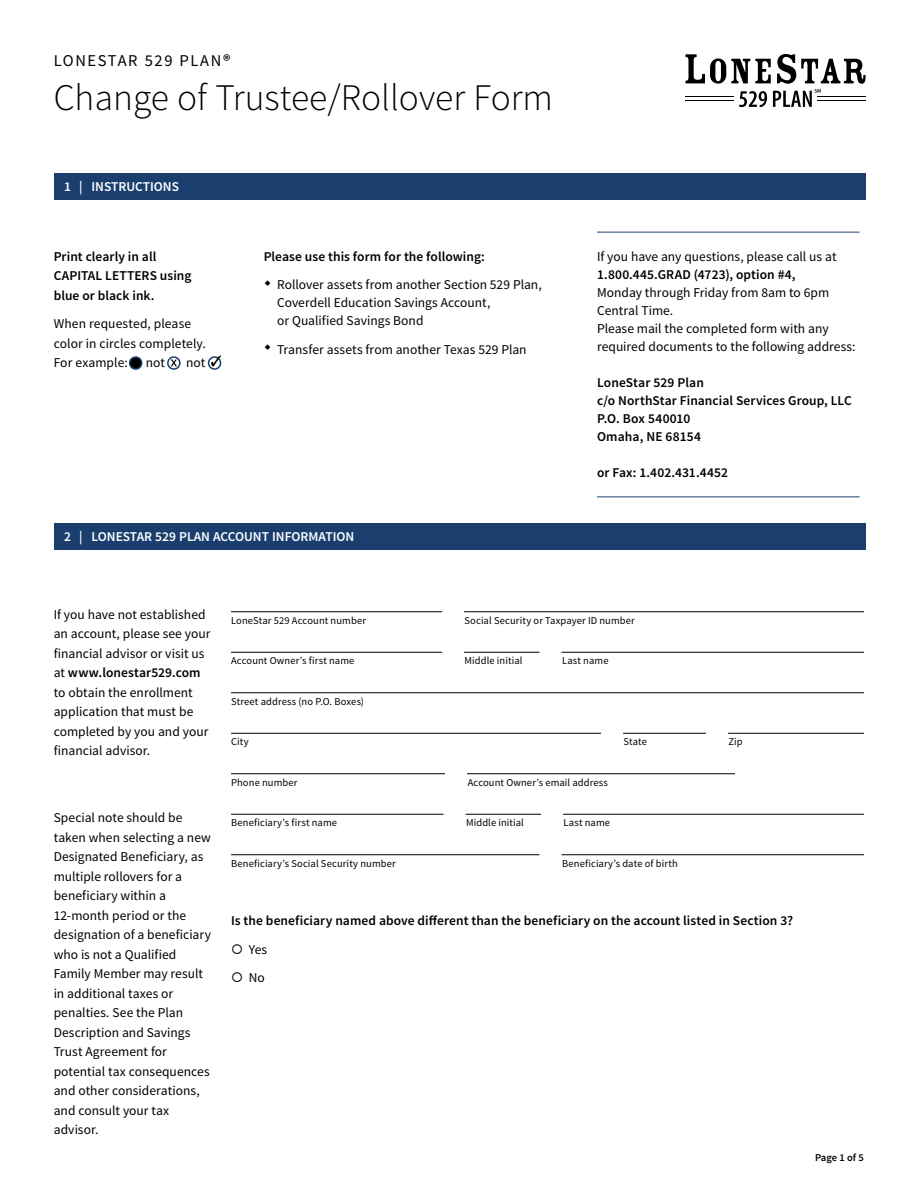
<style>
.page{position:relative;width:918px;height:1188px;background:#fff}
.page>*{position:absolute;margin:0;border:0;box-sizing:border-box;transform-origin:0 0}
.t1{font:300 37.5px "Source Sans Pro";color:#000}
.t2{font:16.5px "Source Sans Pro";letter-spacing:.1em;color:#000}
.t3{font:13.5px/19.5px "Source Sans Pro";letter-spacing:.005em;color:#000}
.t4{font:600 13.5px/18px "Source Sans Pro";letter-spacing:.005em;color:#000}
.t5{font:600 13.5px "Source Sans Pro";color:#fff}
.t6{font:10.5px "Source Sans Pro";letter-spacing:.01em;color:#000}
.t7{font:600 10.5px "Source Sans Pro";letter-spacing:-.01em;color:#000}
.s1{font-weight:600}
</style>
<div class="page">
<div style="left:54px;top:523px;width:812px;height:27px;background:#1a3f6f"></div>
<hr style="left:597px;top:232px;width:263px;height:1px;background:#1a3f6f">
<hr style="left:597px;top:496px;width:263px;height:1px;background:#1a3f6f">
<hr style="left:231px;top:611px;width:633px;height:1px;background:#000">
<hr style="left:231px;top:652px;width:633px;height:1px;background:#000">
<hr style="left:231px;top:692px;width:633px;height:1px;background:#000">
<hr style="left:231px;top:733px;width:633px;height:1px;background:#000">
<hr style="left:231px;top:773px;width:504px;height:1px;background:#000">
<hr style="left:231px;top:814px;width:633px;height:1px;background:#000">
<hr style="left:231px;top:854px;width:633px;height:1px;background:#000">
<div style="left:54px;top:173px;width:812px;height:27px;background:#1a3f6f"></div>
<hr style="left:685px;top:96px;width:49px;height:1px;background:#000">
<hr style="left:685px;top:100px;width:49px;height:1px;background:#000">
<svg style="left:686px;top:54px;width:180px;height:53px"></svg>
<div style="left:130px;top:357px;width:12px;height:12px;background:#000;border-radius:50%"></div>
<div style="left:129px;top:356px;width:13px;height:14px;border:2px solid #1a3f6f;border-radius:50%"></div>
<div style="left:167px;top:356px;width:14px;height:14px;border:2px solid #1a3f6f;border-radius:50%"></div>
<div style="left:208px;top:356px;width:13px;height:14px;border:2px solid #1a3f6f;border-radius:50%"></div>
<svg style="left:171px;top:359px;width:6px;height:7px"></svg>
<svg style="left:211px;top:356px;width:10px;height:10px"></svg>
<p class="t2" style="left:54px;top:51px;width:178px">LONESTAR 529 PLAN<span class="s1">®</span></p>
<h1 class="t1" style="left:54px;top:75px;width:501px">Change of Trustee/Rollover Form</h1>
<p class="t5" style="left:64px;top:178px;width:117px">1 | INSTRUCTIONS</p>
<p class="t4" style="left:54px;top:247px;width:139px;line-height:19.5px">Print clearly in all<br>CAPITAL LETTERS using blue or black ink.</p>
<p class="t3" style="left:54px;top:314px;width:154px">When requested, please color in circles completely.<br>For example:</p>
<p class="t3" style="left:146px;top:353px;width:21px">not</p>
<p class="t3" style="left:186px;top:353px;width:21px">not</p>
<p class="t4" style="left:264px;top:248px;width:223px">Please use this form for the following:</p>
<p class="t3" style="left:277px;top:276px;width:266px;line-height:18px">Rollover assets from another Section 529 Plan,<br>Coverdell Education Savings Account,<br>or Qualified Savings Bond</p>
<p class="t3" style="left:277px;top:340px;width:251px">Transfer assets from another Texas 529 Plan</p>
<p class="t5" style="left:64px;top:528px;width:292px">2 | LONESTAR 529 PLAN ACCOUNT INFORMATION</p>
<p class="t3" style="left:597px;top:247px;width:241px">If you have any questions, please call us at</p>
<p class="t4" style="left:597px;top:266px;width:200px">1.800.445.GRAD (4723), option #4,</p>
<p class="t3" style="left:597px;top:284px;width:260px;line-height:18px">Monday through Friday from 8am to 6pm Central Time.<br>Please mail the completed form with any required documents to the following address:</p>
<p class="t4" style="left:597px;top:374px;width:256px">LoneStar 529 Plan<br>c/o NorthStar Financial Services Group, LLC<br>P.O. Box 540010<br>Omaha, NE 68154</p>
<p class="t4" style="left:597px;top:464px;width:132px">or Fax: 1.402.431.4452</p>
<p class="t3" style="left:54px;top:605px;width:158px">If you have not established an account, please see your financial advisor or visit us at <span class="s1">www.lonestar529.com </span>to obtain the enrollment application that must be completed by you and your financial advisor.</p>
<p class="t3" style="left:54px;top:808px;width:159px">Special note should be taken when selecting a new<br>Designated Beneficiary, as multiple rollovers for a beneficiary within a<br>12-month period or the designation of a beneficiary who is not a Qualified<br>Family Member may result in additional taxes or penalties. See the Plan<br>Description and Savings<br>Trust Agreement for potential tax consequences and other considerations, and consult your tax advisor.</p>
<p class="t6" style="left:231px;top:614px;width:136px">LoneStar 529 Account number</p>
<p class="t6" style="left:231px;top:654px;width:125px">Account Owner’s first name</p>
<p class="t6" style="left:231px;top:695px;width:135px">Street address (no P.O. Boxes)</p>
<p class="t6" style="left:231px;top:735px;width:19px">City</p>
<p class="t6" style="left:231px;top:776px;width:68px">Phone number</p>
<p class="t6" style="left:231px;top:816px;width:108px">Beneficiary’s first name</p>
<p class="t6" style="left:231px;top:857px;width:166px">Beneficiary’s Social Security number</p>
<p class="t6" style="left:441px;top:614px;width:195px"><sup>■</sup>Social Security or Taxpayer ID number</p>
<p class="t6" style="left:441px;top:654px;width:83px"><sup>■</sup>Middle initial</p>
<p class="t6" style="left:539px;top:654px;width:72px"><sup>■</sup>Last name</p>
<p class="t6" style="left:600px;top:735px;width:49px"><sup>■</sup>State</p>
<p class="t6" style="left:705px;top:735px;width:39px"><sup>■</sup>Zip</p>
<p class="t6" style="left:444px;top:776px;width:165px"><sup>■</sup>Account Owner’s email address</p>
<p class="t6" style="left:443px;top:816px;width:83px"><sup>■</sup>Middle initial</p>
<p class="t6" style="left:540px;top:816px;width:72px"><sup>■</sup>Last name</p>
<p class="t6" style="left:539px;top:857px;width:141px"><sup>■</sup>Beneficiary’s date of birth</p>
<p class="t4" style="left:231px;top:912px;width:563px">Is the beneficiary named above different than the beneficiary on the account listed in Section 3?</p>
<p class="t3" style="left:231px;top:940px;width:38px">○ Yes</p>
<p class="t3" style="left:231px;top:968px;width:35px">○ No</p>
<p class="t7" style="left:815px;top:1151px;width:50px">Page 1 of 5</p>
</div>
